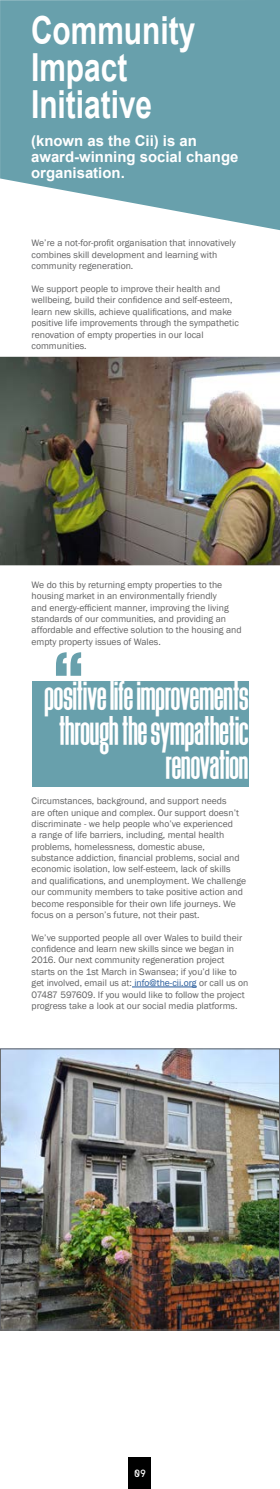
<style>
.page{position:relative;width:280px;height:1489px;background:#fff}
.page>*{position:absolute;margin:0;border:0;box-sizing:border-box;transform-origin:0 0}
.t1{font:700 38.68px/36.8px "Arial";color:#fff;scale:.77 1}
.t2{font:38.32px/34.5px "Heathergreen";color:#fff;text-align:right}
.t3{font:700 14.88px/15.8px "Arial";color:#fff}
.t4{font:10.5px "Accuratist";color:#fff}
.t5{font:9.62px/11.4px "Franklin Gothic";color:#616162}
.s1{color:#275b9b}
</style>
<div class="page">
<svg style="left:0;top:0;width:279px;height:230px;fill:#68a0ac"></svg>
<hr style="left:132px;top:986px;width:64px;height:1px;background:#275b9b">
<img style="left:0;top:356px;width:279px;height:210px">
<img style="left:2px;top:1050px;width:275px;height:278px">
<div style="left:0;top:1048px;width:279px;height:282px;border:1px solid #616162"></div>
<svg style="left:56px;top:652px;width:25px;height:23px"></svg>
<div style="left:32px;top:681px;width:216px;height:106px;background:#68a0ac"></div>
<div style="left:128px;top:1457px;width:23px;height:31px;background:#000"></div>
<h1 class="t1" style="left:31px;top:13px;width:214px">Community<br>Impact<br>Initiative</h1>
<h3 class="t3" style="left:31px;top:133px;width:208px">(known as the Cii) is an award-winning social change organisation.</h3>
<p class="t5" style="left:32px;top:238px;width:205px">We’re a not-for-profit organisation that innovatively combines skill development and learning with community regeneration.</p>
<p class="t5" style="left:32px;top:283px;width:208px">We support people to improve their health and wellbeing, build their confidence and self-esteem, learn new skills, achieve qualifications, and make positive life improvements through the sympathetic renovation of empty properties in our local communities.</p>
<p class="t5" style="left:32px;top:579px;width:211px">We do this by returning empty properties to the housing market in an environmentally friendly<br>and energy-efficient manner, improving the living standards of our communities, and providing an affordable and effective solution to the housing and empty property issues of Wales.</p>
<h2 class="t2" style="left:44px;top:675px;width:205px">positive life improvements through the sympathetic renovation</h2>
<p class="t5" style="left:32px;top:795px;width:215px">Circumstances, background, and support needs<br>are often unique and complex. Our support doesn’t discriminate - we help people who’ve experienced<br>a range of life barriers, including, mental health problems, homelessness, domestic abuse, substance addiction, financial problems, social and economic isolation, low self-esteem, lack of skills and qualifications, and unemployment. We challenge our community members to take positive action and become responsible for their own life journeys. We focus on a person’s future, not their past.</p>
<p class="t5" style="left:32px;top:932px;width:218px">We’ve supported people all over Wales to build their confidence and learn new skills since we began in 2016. Our next community regeneration project starts on the 1st March in Swansea; if you’d like to get involved, email us at: <span class="s1">info@the-cii.org</span> or call us on 07487 597609. If you would like to follow the project progress take a look at our social media platforms.</p>
<p class="t4" style="left:134px;top:1466px;width:13px">09</p>
</div>
